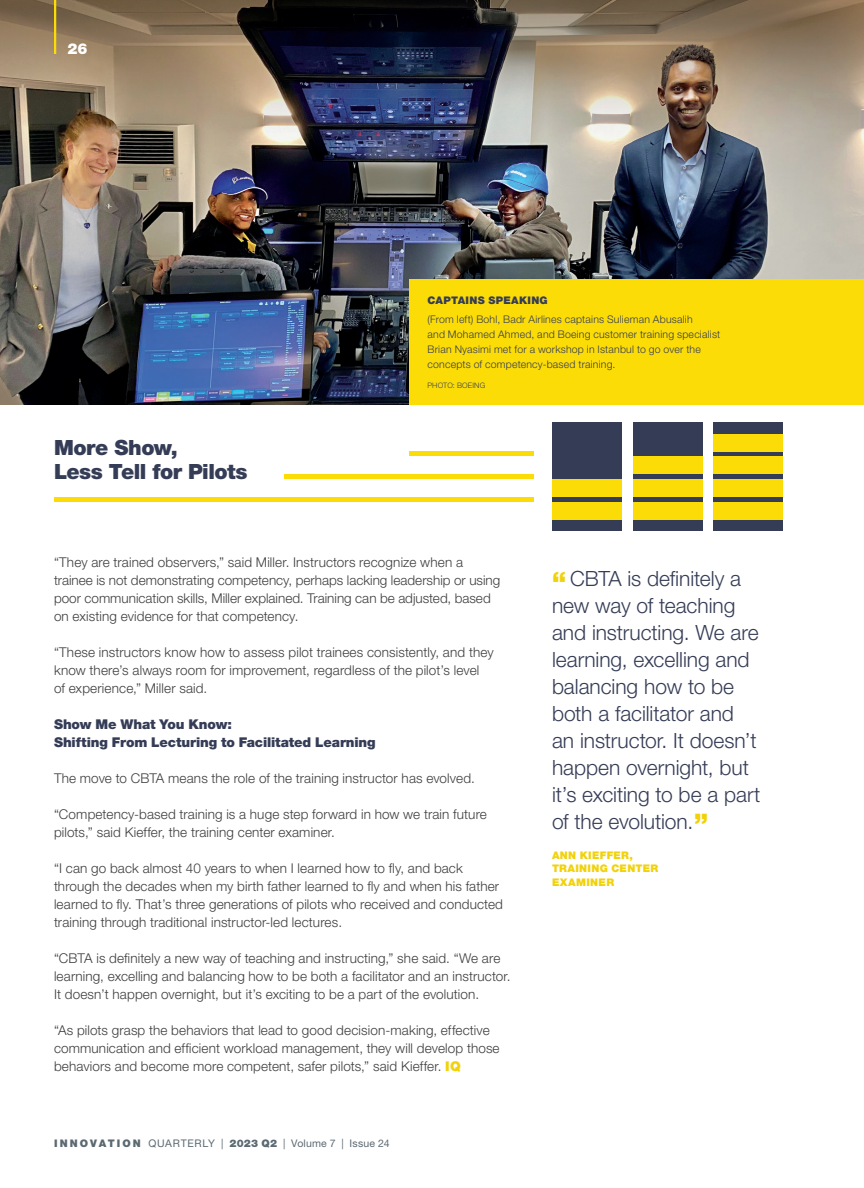
<style>
.page{position:relative;width:864px;height:1188px;background:#fff}
.page>*{position:absolute;margin:0;border:0;box-sizing:border-box;transform-origin:0 0}
.t1{font:300 21px/27px "Helvetica Neue LT Std";letter-spacing:-.005em;color:#353c56}
.t2{font:900 21px/24px "Helvetica Neue LT Std";letter-spacing:-.025em;color:#353c56}
.t3{font:900 15px "Helvetica Neue LT Std";color:#fff}
.t4{font:300 13.5px/18px "Helvetica Neue LT Std";letter-spacing:.01em;color:#3e3e3f}
.t5{font:900 13.5px/18px "Helvetica Neue LT Std";letter-spacing:-.01em;color:#353c56}
.t6{font:300 10.5px/15px "Helvetica Neue LT Std";letter-spacing:.02em;color:#353c56}
.t7{font:10.5px "Helvetica Neue LT Std";letter-spacing:.02em;color:#5b6971}
.t8{font:900 10.5px/13.5px "Helvetica Neue LT Std";letter-spacing:.035em;color:#f1d20a}
.t9{font:900 10.5px "Helvetica Neue LT Std";letter-spacing:.03em;color:#353c56}
.t10{font:300 7.5px "Helvetica Neue LT Std";letter-spacing:.02em;color:#353c56}
.s1{font-weight:900;color:#f1d20a}
.s2{font-weight:900}
.s3{font-weight:900;font-size:27px;color:#f1d20a}
</style>
<div class="page">
<img style="left:0;top:0;width:864px;height:405px">
<hr style="left:54px;top:0;width:2px;height:53px;background:#fbdc07">
<div style="left:409px;top:279px;width:455px;height:126px;background:#fbdc07"></div>
<div style="left:552px;top:423px;width:69px;height:108px;background:#353c56"></div>
<div style="left:552px;top:480px;width:69px;height:17px;background:#fbdc07"></div>
<div style="left:552px;top:502px;width:69px;height:18px;background:#fbdc07"></div>
<div style="left:633px;top:423px;width:69px;height:108px;background:#353c56"></div>
<div style="left:633px;top:457px;width:69px;height:17px;background:#fbdc07"></div>
<div style="left:633px;top:480px;width:69px;height:17px;background:#fbdc07"></div>
<div style="left:633px;top:502px;width:69px;height:18px;background:#fbdc07"></div>
<div style="left:714px;top:423px;width:69px;height:108px;background:#353c56"></div>
<div style="left:714px;top:434px;width:69px;height:17px;background:#fbdc07"></div>
<div style="left:714px;top:457px;width:69px;height:17px;background:#fbdc07"></div>
<div style="left:714px;top:480px;width:69px;height:17px;background:#fbdc07"></div>
<div style="left:714px;top:502px;width:69px;height:18px;background:#fbdc07"></div>
<div style="left:54px;top:497px;width:480px;height:5px;background:#fbdc07"></div>
<hr style="left:285px;top:475px;width:249px;height:4px;background:#fbdc07">
<hr style="left:409px;top:452px;width:125px;height:4px;background:#fbdc07">
<p class="t3" style="left:68px;top:40px;width:22px">26</p>
<h1 class="t2" style="left:54px;top:435px;width:195px">More Show,<br>Less Tell for Pilots</h1>
<p class="t9" style="left:428px;top:294px;width:122px">CAPTAINS SPEAKING</p>
<p class="t6" style="left:428px;top:312px;width:294px">(From left) Bohl, Badr Airlines captains Sulieman Abusalih<br>and Mohamed Ahmed, and Boeing customer training specialist Brian Nyasimi met for a workshop in Istanbul to go over the concepts of competency-based training.</p>
<p class="t10" style="left:428px;top:380px;width:59px">PHOTO: BOEING</p>
<p class="t4" style="left:54px;top:553px;width:448px">“They are trained observers,” said Miller. Instructors recognize when a trainee is not demonstrating competency, perhaps lacking leadership or using poor communication skills, Miller explained. Training can be adjusted, based on existing evidence for that competency.</p>
<p class="t4" style="left:54px;top:643px;width:441px">“These instructors know how to assess pilot trainees consistently, and they know there’s always room for improvement, regardless of the pilot’s level of experience,” Miller said.</p>
<p class="t5" style="left:54px;top:715px;width:323px">Show Me What You Know:<br>Shifting From Lecturing to Facilitated Learning</p>
<p class="t4" style="left:54px;top:769px;width:422px">The move to CBTA means the role of the training instructor has evolved.</p>
<p class="t4" style="left:54px;top:805px;width:434px">“Competency-based training is a huge step forward in how we train future pilots,” said Kieffer, the training center examiner.</p>
<p class="t4" style="left:54px;top:859px;width:451px">“I can go back almost 40 years to when I learned how to fly, and back through the decades when my birth father learned to fly and when his father learned to fly. That’s three generations of pilots who received and conducted training through traditional instructor-led lectures.</p>
<p class="t4" style="left:54px;top:949px;width:458px">“CBTA is definitely a new way of teaching and instructing,” she said. “We are learning, excelling and balancing how to be both a facilitator and an instructor.<br>It doesn’t happen overnight, but it’s exciting to be a part of the evolution.</p>
<p class="t4" style="left:54px;top:1021px;width:447px">“As pilots grasp the behaviors that lead to good decision-making, effective communication and efficient workload management, they will develop those behaviors and become more competent, safer pilots,” said Kieffer. <span class="s1">IQ</span></p>
<p class="t7" style="left:54px;top:1137px;width:337px"><span class="s2">I N N OVATI O N</span> QUARTERLY | <span class="s2">2023 Q2</span> | Volume 7 | Issue 24</p>
<h1 class="t1" style="left:552px;top:565px;width:210px"><span class="s3">“</span> CBTA is definitely a new way of teaching and instructing. We are learning, excelling and balancing how to be both a facilitator and an instructor. It doesn’t happen overnight, but it’s exciting to be a part of the evolution.<span class="s3">”</span></h1>
<p class="t8" style="left:552px;top:848px;width:108px">ANN KIEFFER,<br>TRAINING CENTER<br>EXAMINER</p>
</div>
